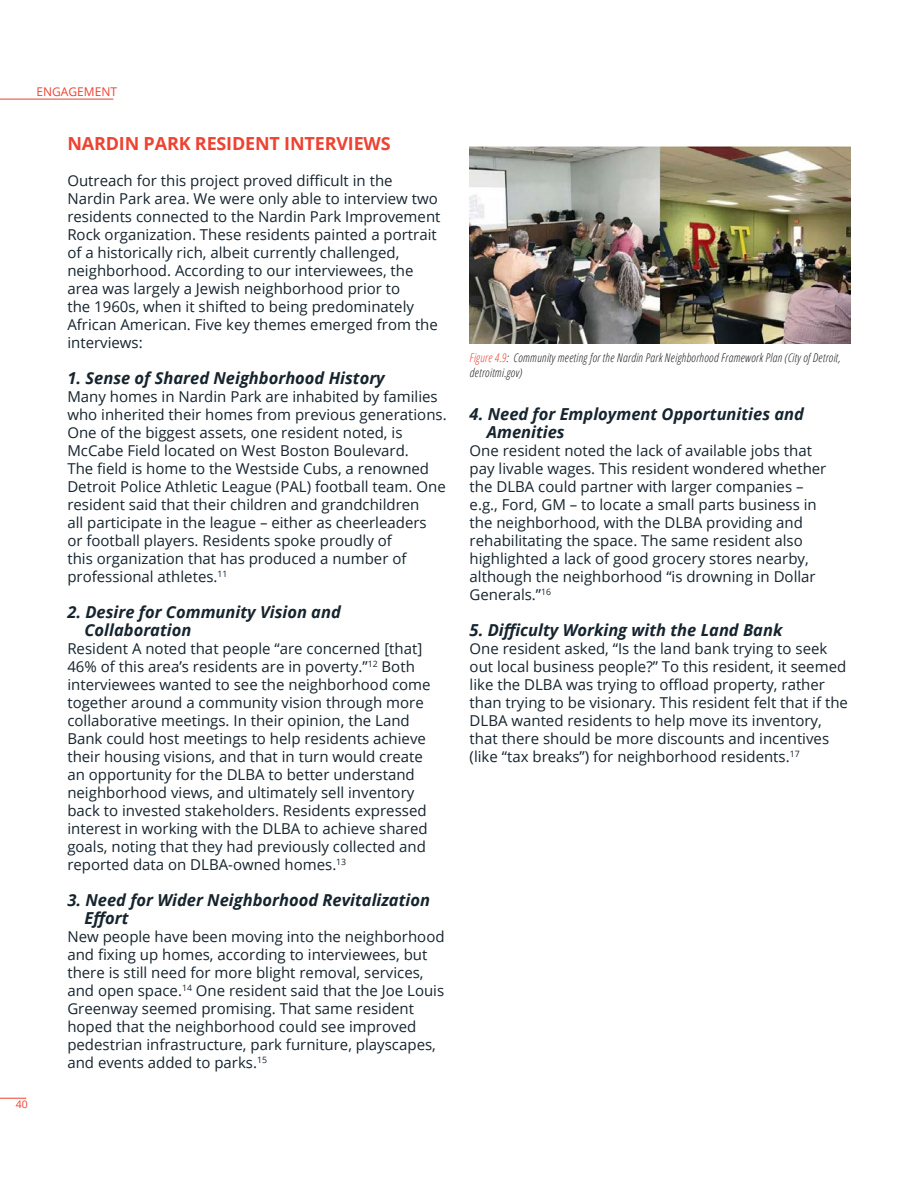
<style>
.page{position:relative;width:918px;height:1188px;background:#fff}
.page>*{position:absolute;margin:0;border:0;box-sizing:border-box;transform-origin:0 0}
.Title_-_Align_Left{font:700 18px "Open Sans";letter-spacing:-.01em;color:#ee4232}
.Byline_Title_-_Align{font:italic 700 16.5px "Open Sans";color:#16242e}
.Body_Text{font:15px/18px "Open Sans";color:#16242e}
.Image_Caption{font:italic 300 condensed 12px/15px "Open Sans";letter-spacing:.02em;color:#231f20}
.Section_Title{font:12px "Open Sans";color:#ee4232}
.t1{font:10.5px "Open Sans";color:#ee4232}
.s1{color:#ee4232}
</style>
<div class="page">
<svg style="left:0;top:1098px;width:26px;height:1px"></svg>
<hr style="left:0;top:99px;width:113px;height:1px;background:#ee4232">
<img style="left:470px;top:146px;width:380px;height:198px">
<p class="Section_Title" style="left:36px;top:83px;width:82px">ENGAGEMENT</p>
<p class="t1" style="left:16px;top:1097px;width:14px">40</p>
<p class="Title_-_Align_Left" style="left:67px;top:131px;width:325px">NARDIN PARK RESIDENT INTERVIEWS</p>
<p class="Body_Text" style="left:67px;top:171px;width:375px">Outreach for this project proved difficult in the Nardin Park area. We were only able to interview two residents connected to the Nardin Park Improvement Rock organization. These residents painted a portrait of a historically rich, albeit currently challenged, neighborhood. According to our interviewees, the area was largely a Jewish neighborhood prior to<br>the 1960s, when it shifted to being predominately African American. Five key themes emerged from the interviews:</p>
<p class="Byline_Title_-_Align" style="left:67px;top:366px;width:319px">1. Sense of Shared Neighborhood History</p>
<p class="Body_Text" style="left:67px;top:387px;width:381px">Many homes in Nardin Park are inhabited by families who inherited their homes from previous generations.<br>One of the biggest assets, one resident noted, is McCabe Field located on West Boston Boulevard.<br>The field is home to the Westside Cubs, a renowned Detroit Police Athletic League (PAL) football team. One resident said that their children and grandchildren<br>all participate in the league – either as cheerleaders<br>or football players. Residents spoke proudly of<br>this organization that has produced a number of professional athletes.<sup>11</sup></p>
<p class="Byline_Title_-_Align" style="left:67px;top:600px;width:275px">2. Desire for Community Vision and</p>
<p class="Byline_Title_-_Align" style="left:85px;top:618px;width:108px">Collaboration</p>
<p class="Body_Text" style="left:67px;top:639px;width:365px">Resident A noted that people “are concerned [that] 46% of this area’s residents are in poverty.”<sup>12</sup> Both interviewees wanted to see the neighborhood come together around a community vision through more collaborative meetings. In their opinion, the Land Bank could host meetings to help residents achieve their housing visions, and that in turn would create an opportunity for the DLBA to better understand neighborhood views, and ultimately sell inventory back to invested stakeholders. Residents expressed interest in working with the DLBA to achieve shared goals, noting that they had previously collected and reported data on DLBA-owned homes.<sup>13</sup></p>
<p class="Byline_Title_-_Align" style="left:67px;top:888px;width:364px">3. Need for Wider Neighborhood Revitalization</p>
<p class="Byline_Title_-_Align" style="left:85px;top:906px;width:46px">Effort</p>
<p class="Body_Text" style="left:67px;top:927px;width:379px">New people have been moving into the neighborhood and fixing up homes, according to interviewees, but there is still need for more blight removal, services, and open space.<sup>14</sup> One resident said that the Joe Louis Greenway seemed promising. That same resident hoped that the neighborhood could see improved pedestrian infrastructure, park furniture, playscapes, and events added to parks.<sup>15</sup></p>
<p class="Image_Caption" style="left:470px;top:349px;width:372px"><span class="s1">Figure 4.9</span>: Community meeting for the Nardin Park Neighborhood Framework Plan (City of Detroit, detroitmi.gov)</p>
<p class="Byline_Title_-_Align" style="left:470px;top:402px;width:336px">4. Need for Employment Opportunities and</p>
<p class="Byline_Title_-_Align" style="left:487px;top:420px;width:80px">Amenities</p>
<p class="Body_Text" style="left:470px;top:441px;width:358px">One resident noted the lack of available jobs that pay livable wages. This resident wondered whether the DLBA could partner with larger companies – e.g., Ford, GM – to locate a small parts business in the neighborhood, with the DLBA providing and rehabilitating the space. The same resident also highlighted a lack of good grocery stores nearby, although the neighborhood “is drowning in Dollar Generals.”<sup>16</sup></p>
<p class="Byline_Title_-_Align" style="left:470px;top:618px;width:314px">5. Difficulty Working with the Land Bank</p>
<p class="Body_Text" style="left:470px;top:639px;width:380px">One resident asked, “Is the land bank trying to seek out local business people?” To this resident, it seemed like the DLBA was trying to offload property, rather than trying to be visionary. This resident felt that if the DLBA wanted residents to help move its inventory, that there should be more discounts and incentives (like “tax breaks”) for neighborhood residents.<sup>17</sup></p>
</div>
